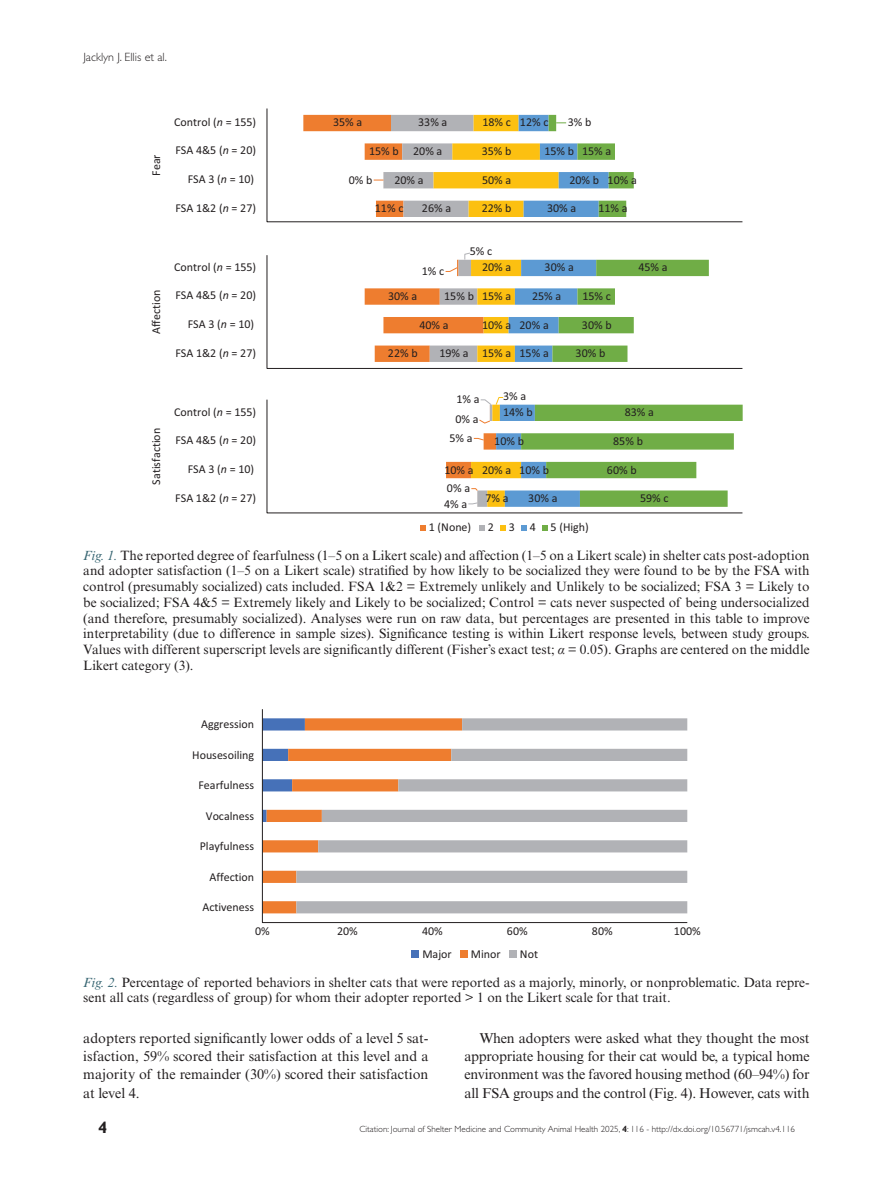
<style>
.page{position:relative;width:893px;height:1191px;background:#fff}
.page>*{position:absolute;margin:0;border:0;box-sizing:border-box;transform-origin:0 0}
.t1{font:700 16.5px "Gill Sans Std";color:#231f20}
.TXI{font:14.25px/18.3px "Times New Roman MT Std";letter-spacing:-.01em;color:#231f20;text-align:justify}
.FC{font:13.5px/15.8px "Times New Roman MT Std";color:#231f20}
.t2{font:12px "Calibri";color:#231f20}
.t3{font:300 12px "Gill Sans Std";color:#231f20}
.t4{font:300 9px "Gill Sans Std";color:#231f20}
.s1{font-style:italic}
.s2{font-style:italic;color:#386673}
.s3{font-family:"Times New Roman";font-style:italic}
.s4{font-weight:700}
</style>
<div class="page">
<div style="left:412px;top:950px;width:7px;height:8px;background:#4671b8"></div>
<div style="left:460px;top:950px;width:8px;height:8px;background:#ee7d2f"></div>
<div style="left:509px;top:950px;width:8px;height:8px;background:#b1b2b6"></div>
<svg style="left:262px;top:709px;width:426px;height:214px"></svg>
<svg style="left:421px;top:525px;width:5px;height:6px"></svg>
<svg style="left:479px;top:525px;width:6px;height:6px"></svg>
<svg style="left:500px;top:525px;width:6px;height:6px"></svg>
<svg style="left:521px;top:525px;width:6px;height:6px"></svg>
<svg style="left:542px;top:525px;width:6px;height:6px"></svg>
<svg style="left:266px;top:108px;width:477px;height:405px"></svg>
<p class="t3" style="left:83px;top:50px;width:85px">Jacklyn J. Ellis et al.</p>
<p class="t2" style="left:148px;top:176px;width:23px;rotate:-90deg">Fear</p>
<p class="t2" style="left:174px;top:113px;width:84px">Control (<span class="s1">n</span> = 155)</p>
<p class="t2" style="left:175px;top:142px;width:82px">FSA 4&amp;5 (<span class="s1">n</span> = 20)</p>
<p class="t2" style="left:188px;top:171px;width:68px">FSA 3 (<span class="s1">n</span> = 10)</p>
<p class="t2" style="left:175px;top:199px;width:82px">FSA 1&amp;2 (<span class="s1">n</span> = 27)</p>
<p class="t2" style="left:148px;top:334px;width:46px;rotate:-90deg">Affection</p>
<p class="t2" style="left:174px;top:258px;width:84px">Control (<span class="s1">n</span> = 155)</p>
<p class="t2" style="left:175px;top:287px;width:82px">FSA 4&amp;5 (<span class="s1">n</span> = 20)</p>
<p class="t2" style="left:188px;top:316px;width:68px">FSA 3 (<span class="s1">n</span> = 10)</p>
<p class="t2" style="left:175px;top:344px;width:82px">FSA 1&amp;2 (<span class="s1">n</span> = 27)</p>
<p class="t2" style="left:148px;top:484px;width:58px;rotate:-90deg">Satisfaction</p>
<p class="t2" style="left:174px;top:403px;width:84px">Control (<span class="s1">n</span> = 155)</p>
<p class="t2" style="left:175px;top:432px;width:82px">FSA 4&amp;5 (<span class="s1">n</span> = 20)</p>
<p class="t2" style="left:188px;top:461px;width:68px">FSA 3 (<span class="s1">n</span> = 10)</p>
<p class="t2" style="left:175px;top:489px;width:82px">FSA 1&amp;2 (<span class="s1">n</span> = 27)</p>
<p class="t2" style="left:333px;top:114px;width:31px">35% a</p>
<p class="t2" style="left:418px;top:114px;width:31px">33% a</p>
<p class="t2" style="left:482px;top:114px;width:30px">18% c</p>
<p class="t2" style="left:520px;top:114px;width:30px">12% c</p>
<p class="t2" style="left:568px;top:114px;width:25px">3% b</p>
<p class="t2" style="left:369px;top:143px;width:31px">15% b</p>
<p class="t2" style="left:413px;top:143px;width:31px">20% a</p>
<p class="t2" style="left:482px;top:143px;width:31px">35% b</p>
<p class="t2" style="left:544px;top:143px;width:31px">15% b</p>
<p class="t2" style="left:582px;top:143px;width:31px">15% a</p>
<p class="t2" style="left:349px;top:171px;width:25px">0% b</p>
<p class="t2" style="left:394px;top:171px;width:31px">20% a</p>
<p class="t2" style="left:482px;top:171px;width:31px">50% a</p>
<p class="t2" style="left:569px;top:171px;width:31px">20% b</p>
<p class="t2" style="left:608px;top:171px;width:31px">10% a</p>
<p class="t2" style="left:375px;top:199px;width:30px">11% c</p>
<p class="t2" style="left:422px;top:200px;width:31px">26% a</p>
<p class="t2" style="left:482px;top:200px;width:31px">22% b</p>
<p class="t2" style="left:547px;top:200px;width:31px">30% a</p>
<p class="t2" style="left:598px;top:200px;width:31px">11% a</p>
<p class="t2" style="left:470px;top:243px;width:24px">5% c</p>
<p class="t2" style="left:422px;top:263px;width:24px">1% c</p>
<p class="t2" style="left:482px;top:259px;width:31px">20% a</p>
<p class="t2" style="left:545px;top:259px;width:31px">30% a</p>
<p class="t2" style="left:638px;top:259px;width:31px">45% a</p>
<p class="t2" style="left:388px;top:288px;width:31px">30% a</p>
<p class="t2" style="left:444px;top:288px;width:31px">15% b</p>
<p class="t2" style="left:482px;top:288px;width:31px">15% a</p>
<p class="t2" style="left:532px;top:288px;width:31px">25% a</p>
<p class="t2" style="left:582px;top:288px;width:30px">15% c</p>
<p class="t2" style="left:419px;top:316px;width:31px">40% a</p>
<p class="t2" style="left:482px;top:316px;width:31px">10% a</p>
<p class="t2" style="left:520px;top:316px;width:31px">20% a</p>
<p class="t2" style="left:582px;top:316px;width:31px">30% b</p>
<p class="t2" style="left:388px;top:345px;width:31px">22% b</p>
<p class="t2" style="left:439px;top:345px;width:31px">19% a</p>
<p class="t2" style="left:482px;top:345px;width:31px">15% a</p>
<p class="t2" style="left:520px;top:345px;width:31px">15% a</p>
<p class="t2" style="left:576px;top:345px;width:31px">30% b</p>
<p class="t2" style="left:456px;top:391px;width:25px">1% a</p>
<p class="t2" style="left:456px;top:410px;width:25px">0% a</p>
<p class="t2" style="left:449px;top:430px;width:25px">5% a</p>
<p class="t2" style="left:503px;top:387px;width:25px">3% a</p>
<p class="t2" style="left:503px;top:404px;width:31px">14% b</p>
<p class="t2" style="left:494px;top:433px;width:31px">10% b</p>
<p class="t2" style="left:444px;top:461px;width:31px">10% a</p>
<p class="t2" style="left:447px;top:480px;width:25px">0% a</p>
<p class="t2" style="left:444px;top:495px;width:25px">4% a</p>
<p class="t2" style="left:482px;top:461px;width:31px">20% a</p>
<p class="t2" style="left:485px;top:490px;width:25px">7% a</p>
<p class="t2" style="left:519px;top:461px;width:31px">10% b</p>
<p class="t2" style="left:528px;top:490px;width:31px">30% a</p>
<p class="t2" style="left:429px;top:519px;width:44px">1 (None)</p>
<p class="t2" style="left:488px;top:519px;width:103px">2 3 4 5 (High)</p>
<p class="t2" style="left:625px;top:404px;width:31px">83% a</p>
<p class="t2" style="left:613px;top:433px;width:31px">85% b</p>
<p class="t2" style="left:607px;top:461px;width:31px">60% b</p>
<p class="t2" style="left:640px;top:490px;width:30px">59% c</p>
<p class="FC" style="left:83px;top:547px;width:728px;text-align:justify"><span class="s2">Fig. 1.</span> The reported degree of fearfulness (1–5 on a Likert scale) and affection (1–5 on a Likert scale) in shelter cats post-adoption and adopter satisfaction (1–5 on a Likert scale) stratified by how likely to be socialized they were found to be by the FSA with control (presumably socialized) cats included. FSA 1&amp;2 = Extremely unlikely and Unlikely to be socialized; FSA 3 = Likely to be socialized; FSA 4&amp;5 = Extremely likely and Likely to be socialized; Control = cats never suspected of being undersocialized (and therefore, presumably socialized). Analyses were run on raw data, but percentages are presented in this table to improve interpretability (due to difference in sample sizes). Significance testing is within Likert response levels, between study groups.<br>Values with different superscript levels are significantly different (Fisher’s exact test; <span class="s3">α</span> = 0.05). Graphs are centered on the middle Likert category (3).</p>
<p class="t2" style="left:201px;top:716px;width:55px">Aggression</p>
<p class="t2" style="left:192px;top:746px;width:63px">Housesoiling</p>
<p class="t2" style="left:198px;top:777px;width:57px">Fearfulness</p>
<p class="t2" style="left:206px;top:807px;width:50px">Vocalness</p>
<p class="t2" style="left:200px;top:838px;width:56px">Playfulness</p>
<p class="t2" style="left:209px;top:868px;width:46px">Affection</p>
<p class="t2" style="left:202px;top:899px;width:53px">Activeness</p>
<p class="t2" style="left:255px;top:923px;width:16px">0%</p>
<p class="t2" style="left:337px;top:923px;width:22px">20%</p>
<p class="t2" style="left:422px;top:923px;width:22px">40%</p>
<p class="t2" style="left:507px;top:923px;width:22px">60%</p>
<p class="t2" style="left:592px;top:923px;width:22px">80%</p>
<p class="t2" style="left:674px;top:923px;width:28px">100%</p>
<p class="t2" style="left:422px;top:946px;width:31px">Major</p>
<p class="t2" style="left:471px;top:946px;width:31px">Minor</p>
<p class="t2" style="left:520px;top:946px;width:20px">Not</p>
<p class="FC" style="left:83px;top:974px;width:728px"><span class="s2">Fig. 2.</span> Percentage of reported behaviors in shelter cats that were reported as a majorly, minorly, or nonproblematic. Data repre&shy;sent all cats (regardless of group) for whom their adopter reported &gt; 1 on the Likert scale for that trait.</p>
<p class="TXI" style="left:83px;top:1028px;width:347px">adopters reported significantly lower odds of a level 5 sat&shy;isfaction, 59% scored their satisfaction at this level and a majority of the remainder (30%) scored their satisfaction at level 4.</p>
<p class="TXI" style="left:464px;top:1028px;width:347px;text-indent:15px">When adopters were asked what they thought the most appropriate housing for their cat would be, a typical home environment was the favored housing method (60–94%) for all FSA groups and the control (Fig. 4). However, cats with</p>
<p class="t1" style="left:98px;top:1117px;width:11px">4</p>
<p class="t4" style="left:359px;top:1124px;width:437px">Citation: Journal of Shelter Medicine and Community Animal Health 2025, <span class="s4">4</span>: 116 - http://dx.doi.org/10.56771/jsmcah.v4.116</p>
</div>
